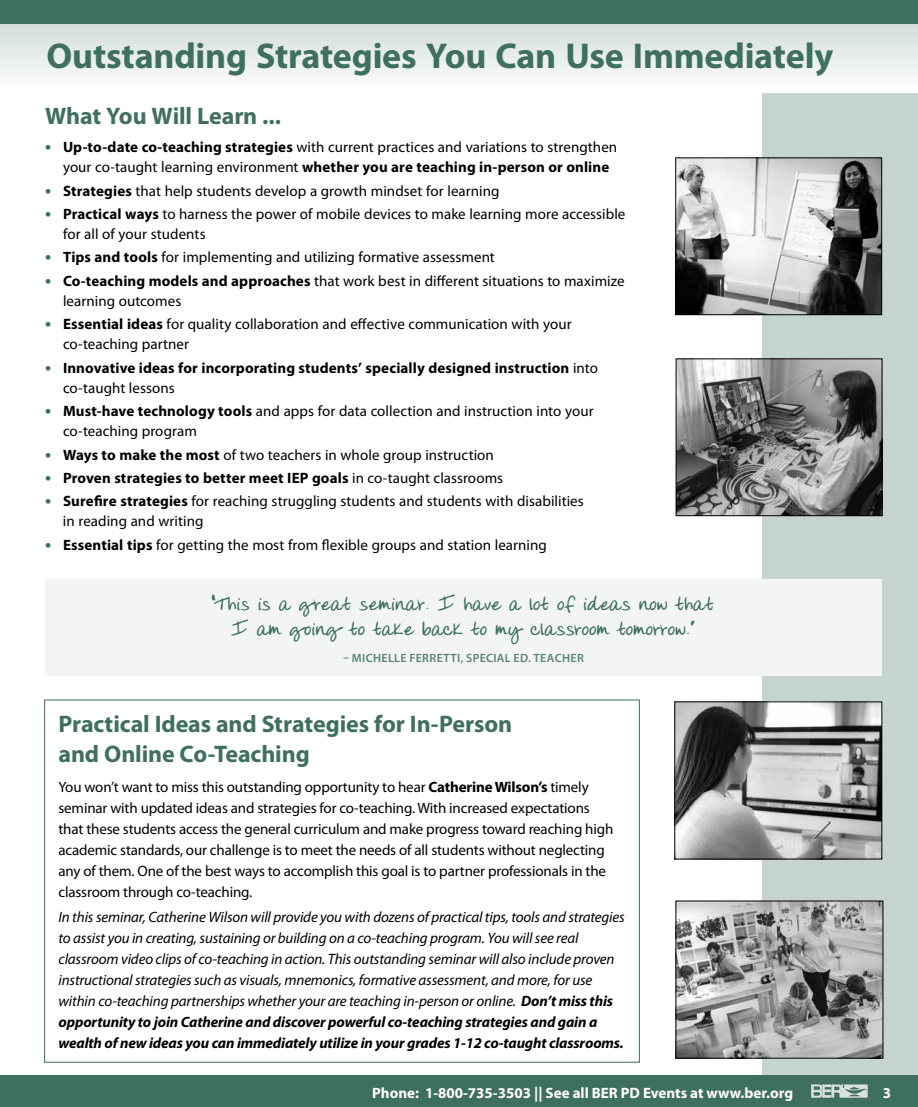
<style>
.page{position:relative;width:918px;height:1107px;background:#fff}
.page>*{position:absolute;margin:0;border:0;box-sizing:border-box;transform-origin:0 0}
.t1{font:700 36px "Myriad Pro";letter-spacing:-.005em;color:#3f6f60}
.t2{font:700 24px/30px "Myriad Pro";letter-spacing:-.005em;color:#3f6f60}
.t3{font:700 21px/25.2px "Donnys Hand";letter-spacing:.005em;color:#3f6f60;text-align:center}
.t4{font:15px/20.2px "Myriad Pro";color:#000}
.t5{font:italic 15px/21px "Myriad Pro";letter-spacing:-.01em;color:#000}
.t6{font:700 15px/20.2px "Myriad Pro";letter-spacing:.01em;color:#000}
.t7{font:700 15px "Myriad Pro";color:#fff}
.t8{font:600 12px "Myriad Pro";letter-spacing:.03em;color:#5a8376}
.s1{font-weight:700;font-size:18px;color:#3f6f60}
.s2{font-weight:700}
.s3{font-size:18px;color:#3f6f60}
.s4{font-weight:400}
</style>
<div class="page">
<div style="left:763px;top:0;width:155px;height:1107px;background:#c5d4cf"></div>
<div style="left:0;top:1076px;width:918px;height:31px;background:#3f6f60"></div>
<svg style="left:811px;top:1084px;width:57px;height:14px"></svg>
<svg style="left:0;top:24px;width:918px;height:68px"></svg>
<div style="left:0;top:0;width:918px;height:24px;background:#3f6f60"></div>
<div style="left:45px;top:579px;width:837px;height:96px;background:#f2f5f4"></div>
<img style="left:677px;top:160px;width:203px;height:153px">
<div style="left:675px;top:158px;width:207px;height:157px;border:1px solid #000"></div>
<img style="left:677px;top:704px;width:203px;height:153px">
<div style="left:675px;top:702px;width:207px;height:157px;border:1px solid #000"></div>
<img style="left:678px;top:361px;width:202px;height:153px">
<div style="left:676px;top:359px;width:206px;height:157px;border:1px solid #000"></div>
<img style="left:678px;top:903px;width:203px;height:153px">
<h1 class="t1" style="left:46px;top:32px;width:788px">Outstanding Strategies You Can Use Immediately</h1>
<h2 class="t2" style="left:45px;top:101px;width:238px">What You Will Learn ...</h2>
<p class="t4" style="left:63px;top:137px;width:556px;text-indent:-18px"><span class="s1">•</span> <span class="s2">Up-to-date co-teaching strategies</span> with current practices and variations to strengthen your co-taught learning environment <span class="s2">whether you are teaching in-person or online</span></p>
<p class="t4" style="left:45px;top:180px;width:456px"><span class="s1">•</span> <span class="s2">Strategies</span> that help students develop a growth mindset for learning</p>
<p class="t4" style="left:63px;top:204px;width:564px;text-indent:-18px"><span class="s1">•</span> <span class="s2">Practical ways</span> to harness the power of mobile devices to make learning more accessible for all of your students</p>
<p class="t4" style="left:45px;top:247px;width:451px"><span class="s1">•</span> <span class="s2">Tips and tools</span> for implementing and utilizing formative assessment</p>
<p class="t4" style="left:63px;top:270px;width:563px;text-indent:-18px"><span class="s1">•</span> <span class="s2">Co-teaching models and approaches</span> that work best in different situations to maximize learning outcomes</p>
<p class="t4" style="left:63px;top:314px;width:510px;text-indent:-18px"><span class="s1">•</span> <span class="s2">Essential ideas</span> for quality collaboration and effective communication with your co-teaching partner</p>
<p class="t6" style="left:63px;top:357px;width:537px;text-indent:-18px"><span class="s3">•</span> Innovative ideas for incorporating students’ specially designed instruction <span class="s4">into co-taught lessons</span></p>
<p class="t4" style="left:63px;top:401px;width:532px;text-indent:-18px"><span class="s1">•</span> <span class="s2">Must-have technology tools</span> and apps for data collection and instruction into your co-teaching program</p>
<p class="t4" style="left:45px;top:444px;width:450px"><span class="s1">•</span> <span class="s2">Ways to make the most</span> of two teachers in whole group instruction</p>
<p class="t6" style="left:45px;top:467px;width:460px"><span class="s3">•</span> Proven strategies to better meet IEP goals <span class="s4">in co-taught classrooms</span></p>
<p class="t4" style="left:63px;top:491px;width:522px;text-indent:-18px"><span class="s1">•</span> <span class="s2">Surefire strategies</span> for reaching struggling students and students with disabilities in reading and writing</p>
<p class="t4" style="left:45px;top:534px;width:503px"><span class="s1">•</span> <span class="s2">Essential tips</span> for getting the most from flexible groups and station learning</p>
<h3 class="t3" style="left:213px;top:592px;width:502px">“This is a great seminar. I have a lot of ideas now that<br>I am going to take back to my classroom tomorrow.”</h3>
<p class="t8" style="left:343px;top:650px;width:242px">– MICHELLE FERRETTI, SPECIAL ED. TEACHER</p>
<h2 class="t2" style="left:58px;top:708px;width:455px">Practical Ideas and Strategies for In-Person and Online Co-Teaching</h2>
<p class="t4" style="left:58px;top:776px;width:556px;line-height:21px">You won’t want to miss this outstanding opportunity to hear <span class="s2">Catherine Wilson’s</span> timely seminar with updated ideas and strategies for co-teaching. With increased expectations that these students access the general curriculum and make progress toward reaching high academic standards, our challenge is to meet the needs of all students without neglecting any of them. One of the best ways to accomplish this goal is to partner professionals in the classroom through co-teaching.</p>
<p class="t5" style="left:58px;top:907px;width:568px">In this seminar, Catherine Wilson will provide you with dozens of practical tips, tools and strategies to assist you in creating, sustaining or building on a co-teaching program. You will see real classroom video clips of co-teaching in action. This outstanding seminar will also include proven instructional strategies such as visuals, mnemonics, formative assessment, and more, for use within co-teaching partnerships whether your are teaching in-person or online. <span class="s2">Don’t miss this opportunity to join Catherine and discover powerful co-teaching strategies and gain a wealth of new ideas you can immediately utilize in your grades 1-12 co-taught classrooms.</span></p>
<p class="t7" style="left:372px;top:1083px;width:422px">Phone: 1-800-735-3503 || See all BER PD Events at www.ber.org</p>
<p class="t7" style="left:883px;top:1083px;width:10px">3</p>
</div>
